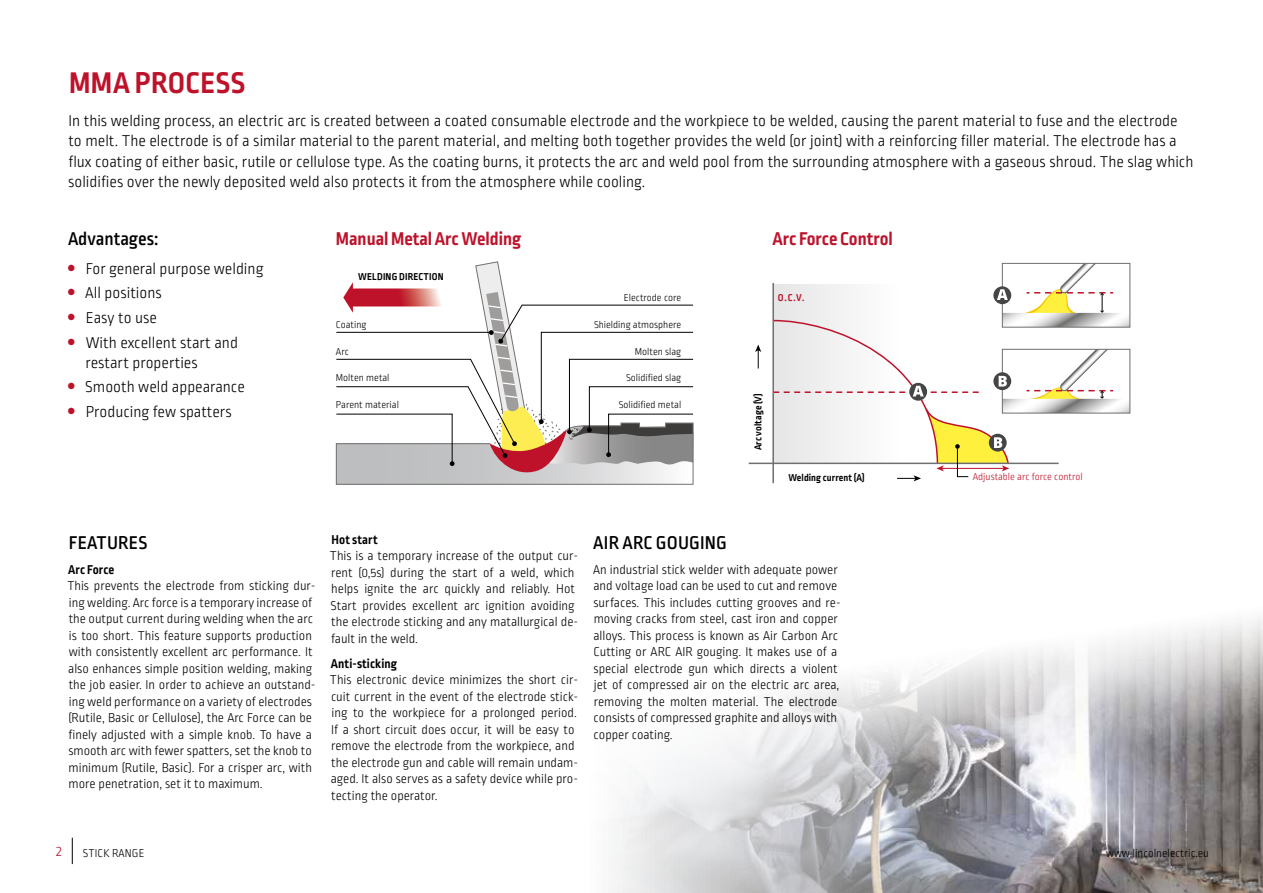
<style>
.page{position:relative;width:1263px;height:893px;background:#fff}
.page>*{position:absolute;margin:0;border:0;box-sizing:border-box;transform-origin:0 0}
.t1{font:700 31.5px "Ropa Sans Pro";letter-spacing:.015em;color:#bd122a}
.t2{font:700 19.5px "Ropa Sans Pro";color:#bd122a}
.t3{font:500 19.5px "Ropa Sans Pro";letter-spacing:.01em;color:#000}
.t4{font:300 16.5px/24.5px "Ropa Sans Pro";color:#000}
.t5{font:300 15px "Ropa Sans Pro";color:#bd122a}
.t6{font:300 13.5px/16.5px "Ropa Sans Pro";color:#000}
.t7{font:700 13.5px "Ropa Sans Pro";letter-spacing:.01em;color:#000}
.t8{font:300 12px "Ropa Sans Pro";color:#000}
.t9{font:300 10.5px "Ropa Sans Pro";color:#000}
.t10{font:700 10.5px "Ropa Sans Pro";letter-spacing:.01em;color:#000}
.t11{font:300 10.5px "Ropa Sans Pro";color:#bd122a}
.t12{font:700 10.5px "Ropa Sans Pro";color:#bd122a}
</style>
<div class="page">
<img style="left:612px;top:462px;width:651px;height:431px">
<hr style="left:772px;top:283px;width:2px;height:200px;background:#706f6f">
<hr style="left:749px;top:463px;width:310px;height:1px;background:#706f6f">
<svg style="left:772px;top:263px;width:358px;height:218px"></svg>
<svg style="left:755px;top:344px;width:6px;height:24px"></svg>
<svg style="left:336px;top:261px;width:358px;height:224px"></svg>
<hr style="left:336px;top:332px;width:156px;height:1px;background:#000">
<svg style="left:72px;top:838px;width:1px;height:26px"></svg>
<h1 class="t1" style="left:69px;top:65px;width:178px">MMA PROCESS</h1>
<p class="t4" style="left:68px;top:112px;width:1127px;line-height:20.2px">In this welding process, an electric arc is created between a coated consumable electrode and the workpiece to be welded, causing the parent material to fuse and the electrode to melt. The electrode is of a similar material to the parent material, and melting both together provides the weld (or joint) with a reinforcing filler material. The electrode has a flux coating of either basic, rutile or cellulose type. As the coating burns, it protects the arc and weld pool from the surrounding atmosphere with a gaseous shroud. The slag which solidifies over the newly deposited weld also protects it from the atmosphere while cooling.</p>
<h2 class="t3" style="left:68px;top:228px;width:92px">Advantages:</h2>
<p class="t4" style="left:85px;top:257px;width:180px">For general purpose welding<br>All positions<br>Easy to use<br>With excellent start and</p>
<p class="t4" style="left:85px;top:351px;width:161px">restart properties<br>Smooth weld appearance<br>Producing few spatters</p>
<h2 class="t2" style="left:336px;top:228px;width:187px">Manual Metal Arc Welding</h2>
<h2 class="t2" style="left:772px;top:228px;width:122px">Arc Force Control</h2>
<p class="t10" style="left:358px;top:271px;width:87px">WELDING DIRECTION</p>
<p class="t9" style="left:624px;top:292px;width:59px">Electrode core</p>
<p class="t12" style="left:778px;top:292px;width:28px">O.C.V.</p>
<p class="t9" style="left:336px;top:319px;width:32px">Coating</p>
<p class="t9" style="left:594px;top:319px;width:89px">Shielding atmosphere</p>
<p class="t9" style="left:336px;top:346px;width:14px">Arc</p>
<p class="t9" style="left:635px;top:346px;width:48px">Molten slag</p>
<p class="t9" style="left:336px;top:372px;width:55px">Molten metal</p>
<p class="t9" style="left:336px;top:399px;width:64px">Parent material</p>
<p class="t9" style="left:626px;top:372px;width:57px">Solidified slag</p>
<p class="t9" style="left:619px;top:399px;width:64px">Solidified metal</p>
<p class="t10" style="left:752px;top:450px;width:59px;rotate:-90deg">Arc voltage (V)</p>
<p class="t10" style="left:788px;top:472px;width:78px">Welding current (A)</p>
<p class="t11" style="left:973px;top:471px;width:111px">Adjustable arc force control</p>
<h2 class="t3" style="left:69px;top:531px;width:80px">FEATURES</h2>
<p class="t7" style="left:68px;top:561px;width:48px">Arc Force</p>
<p class="t6" style="left:67px;top:578px;width:250px">This prevents the electrode from sticking dur&shy;ing welding. Arc force is a temporary increase of the output current during welding when the arc is too short. This feature supports production with consistently excellent arc performance. It also enhances simple position welding, making the job easier. In order to achieve an outstand&shy;ing weld performance on a variety of electrodes (Rutile, Basic or Cellulose), the Arc Force can be finely adjusted with a simple knob. To have a smooth arc with fewer spatters, set the knob to minimum (Rutile, Basic). For a crisper arc, with more penetration, set it to maximum.</p>
<p class="t7" style="left:332px;top:532px;width:48px">Hot start</p>
<p class="t6" style="left:330px;top:548px;width:250px">This is a temporary increase of the output cur&shy;rent (0,5s) during the start of a weld, which helps ignite the arc quickly and reliably. Hot Start provides excellent arc ignition avoiding the electrode sticking and any matallurgical de&shy;fault in the weld.</p>
<p class="t7" style="left:331px;top:656px;width:68px">Anti-sticking</p>
<p class="t6" style="left:330px;top:672px;width:250px">This electronic device minimizes the short cir&shy;cuit current in the event of the electrode stick&shy;ing to the workpiece for a prolonged period.<br>If a short circuit does occur, it will be easy to remove the electrode from the workpiece, and the electrode gun and cable will remain undam&shy;aged. It also serves as a safety device while pro&shy;tecting the operator.</p>
<h2 class="t3" style="left:593px;top:531px;width:135px">AIR ARC GOUGING</h2>
<p class="t6" style="left:593px;top:562px;width:249px">An industrial stick welder with adequate power and voltage load can be used to cut and remove surfaces. This includes cutting grooves and re&shy;moving cracks from steel, cast iron and copper alloys. This process is known as Air Carbon Arc Cutting or ARC AIR gouging. It makes use of a special electrode gun which directs a violent jet of compressed air on the electric arc area, removing the molten material. The electrode consists of compressed graphite and alloys with copper coating.</p>
<p class="t5" style="left:56px;top:843px;width:7px">2</p>
<p class="t8" style="left:83px;top:847px;width:63px">STICK RANGE</p>
<p class="t8" style="left:1106px;top:847px;width:104px">www.lincolnelectric.eu</p>
</div>
